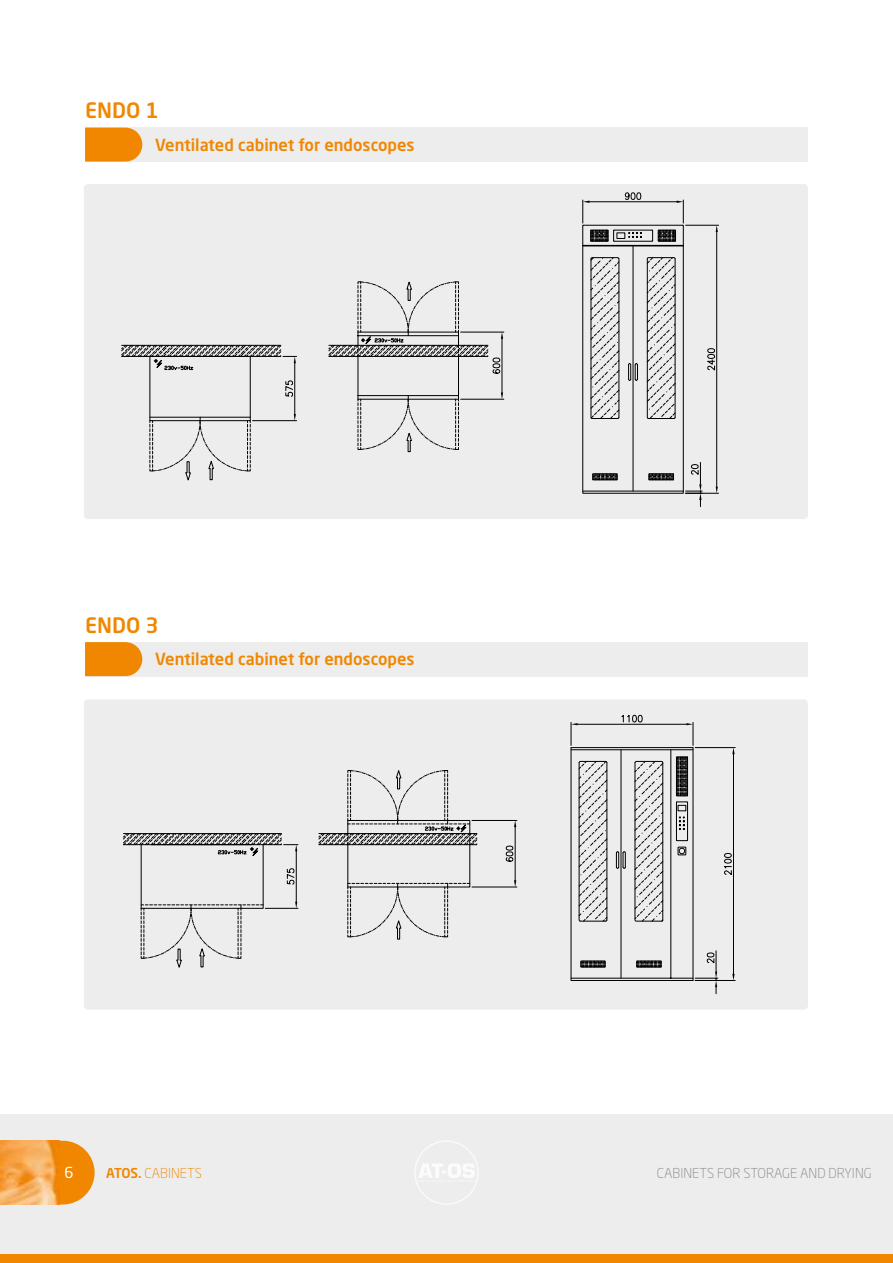
<style>
.page{position:relative;width:893px;height:1263px;background:#fff}
.page>*{position:absolute;margin:0;border:0;box-sizing:border-box;transform-origin:0 0}
.t1{font:500 21px "Neo Sans Std";color:#f18700}
.t2{font:500 16.5px "Neo Sans Std";color:#f18700}
.t3{font:15px "Neo Sans Pro";color:#fff}
.t4{font:300 13.5px "Neo Sans Std";color:#878787}
.t5{font:300 13.5px "Neo Sans Std";color:#f18700}
.s1{font-weight:500}
</style>
<div class="page">
<div style="left:84px;top:184px;width:724px;height:335px;background:#ededed;border-radius:4px"></div>
<div style="left:84px;top:699px;width:724px;height:310px;background:#ededed;border-radius:4px"></div>
<div style="left:582px;top:225px;width:102px;height:269px;border:1px solid #000"></div>
<hr style="left:583px;top:491px;width:100px;height:1px;background:#000">
<hr style="left:583px;top:245px;width:100px;height:1px;background:#000">
<hr style="left:583px;top:246px;width:100px;height:1px;background:#000">
<hr style="left:614px;top:230px;width:38px;height:1px;background:#000">
<hr style="left:614px;top:241px;width:38px;height:1px;background:#000">
<div style="left:617px;top:232px;width:8px;height:7px;border:1px solid #000"></div>
<svg style="left:628px;top:232px;width:14px;height:6px"></svg>
<hr style="left:686px;top:225px;width:33px;height:1px;background:#000">
<hr style="left:686px;top:493px;width:33px;height:1px;background:#000">
<hr style="left:716px;top:232px;width:1px;height:255px;background:#000">
<svg style="left:716px;top:225px;width:2px;height:7px"></svg>
<svg style="left:707px;top:348px;width:8px;height:23px"></svg>
<hr style="left:590px;top:201px;width:87px;height:1px;background:#000">
<svg style="left:677px;top:200px;width:7px;height:23px"></svg>
<svg style="left:582px;top:200px;width:8px;height:23px"></svg>
<svg style="left:624px;top:192px;width:17px;height:8px"></svg>
<svg style="left:686px;top:462px;width:16px;height:45px"></svg>
<hr style="left:458px;top:356px;width:1px;height:40px;background:#000">
<hr style="left:358px;top:356px;width:1px;height:43px;background:#000">
<hr style="left:358px;top:395px;width:100px;height:1px;background:#000">
<hr style="left:461px;top:399px;width:43px;height:1px;background:#000">
<hr style="left:461px;top:332px;width:43px;height:1px;background:#000">
<hr style="left:502px;top:339px;width:1px;height:53px;background:#000">
<svg style="left:501px;top:392px;width:2px;height:7px"></svg>
<div style="left:150px;top:356px;width:101px;height:65px;border:1px solid #000"></div>
<hr style="left:253px;top:420px;width:44px;height:1px;background:#000">
<hr style="left:294px;top:363px;width:1px;height:51px;background:#000">
<svg style="left:294px;top:414px;width:2px;height:7px"></svg>
<svg style="left:285px;top:380px;width:9px;height:17px"></svg>
<hr style="left:633px;top:246px;width:1px;height:245px;background:#000">
<svg style="left:150px;top:417px;width:101px;height:64px"></svg>
<svg style="left:358px;top:396px;width:101px;height:56px"></svg>
<svg style="left:651px;top:229px;width:24px;height:13px"></svg>
<svg style="left:591px;top:229px;width:24px;height:13px"></svg>
<div style="left:658px;top:230px;width:18px;height:12px;border:1px solid #000"></div>
<div style="left:590px;top:230px;width:18px;height:12px;border:1px solid #000"></div>
<svg style="left:590px;top:257px;width:86px;height:162px"></svg>
<svg style="left:650px;top:475px;width:22px;height:3px"></svg>
<svg style="left:594px;top:475px;width:22px;height:3px"></svg>
<div style="left:648px;top:473px;width:26px;height:7px;border:1px solid #000"></div>
<div style="left:592px;top:473px;width:26px;height:7px;border:1px solid #000"></div>
<svg style="left:121px;top:345px;width:176px;height:27px"></svg>
<svg style="left:329px;top:281px;width:174px;height:93px"></svg>
<svg style="left:570px;top:714px;width:165px;height:280px"></svg>
<hr style="left:571px;top:749px;width:122px;height:1px;background:#000">
<hr style="left:472px;top:887px;width:45px;height:1px;background:#000">
<hr style="left:472px;top:820px;width:45px;height:1px;background:#000">
<hr style="left:515px;top:827px;width:1px;height:53px;background:#000">
<svg style="left:514px;top:880px;width:2px;height:7px"></svg>
<svg style="left:505px;top:845px;width:9px;height:17px"></svg>
<svg style="left:123px;top:833px;width:175px;height:135px"></svg>
<svg style="left:319px;top:770px;width:158px;height:170px"></svg>
<div style="left:85px;top:128px;width:723px;height:34px;background:#ededed"></div>
<div style="left:85px;top:642px;width:723px;height:34px;background:#ededed"></div>
<svg style="left:85px;top:128px;width:57px;height:34px;background:#f08e10"></svg>
<svg style="left:85px;top:642px;width:57px;height:34px;background:#f08d0e"></svg>
<div style="left:0;top:1114px;width:893px;height:149px;background:#ededed"></div>
<svg style="left:60px;top:1141px;width:35px;height:63px"></svg>
<img style="left:0;top:1141px;width:60px;height:63px">
<svg style="left:415px;top:1141px;width:63px;height:64px"></svg>
<div style="left:0;top:1254px;width:893px;height:9px;background:#f18700"></div>
<p class="t1" style="left:85px;top:97px;width:75px">ENDO 1</p>
<p class="t2" style="left:155px;top:134px;width:261px">Ventilated cabinet for endoscopes</p>
<p class="t1" style="left:85px;top:612px;width:75px">ENDO 3</p>
<p class="t2" style="left:155px;top:649px;width:261px">Ventilated cabinet for endoscopes</p>
<p class="t3" style="left:64px;top:1163px;width:11px">6</p>
<p class="t5" style="left:106px;top:1165px;width:97px"><span class="s1">ATOS.</span> CABINETS</p>
<p class="t4" style="left:657px;top:1165px;width:216px">CABINETS FOR STORAGE AND DRYING</p>
</div>
